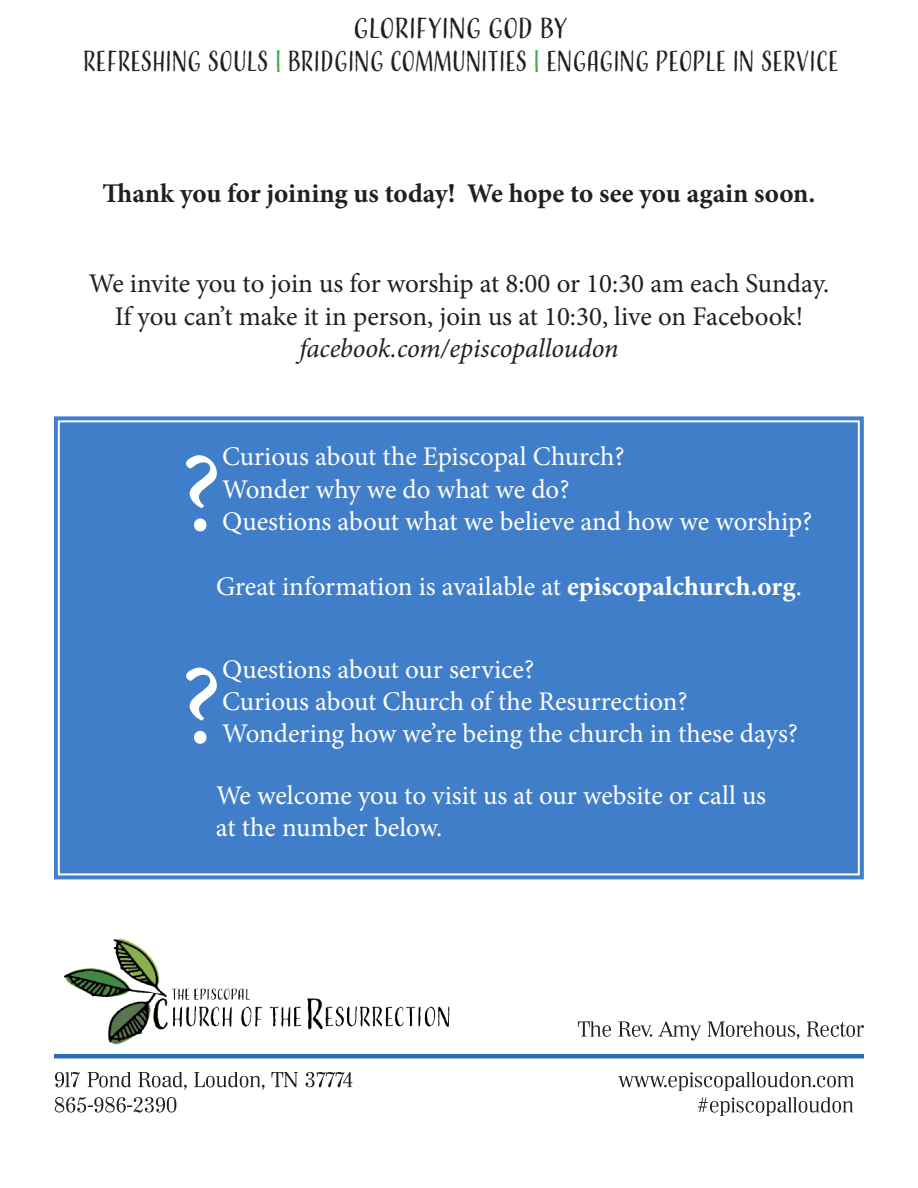
<style>
.page{position:relative;width:918px;height:1188px;background:#fff}
.page>*{position:absolute;margin:0;border:0;box-sizing:border-box;transform-origin:0 0}
.t1{font:112.65px "Minion Pro";color:#fff}
.t2{font:27px "Minion Pro";letter-spacing:-.005em;color:#fff}
.t3{font:27px/32.4px "Minion Pro";letter-spacing:-.005em;color:#231f20;text-align:center}
.t4{font:27px "Adorn Condensed Sans";letter-spacing:-.02em;color:#231f20}
.t5{font:700 27px "Minion Pro";color:#231f20}
.t6{font:27px "Adorn Condensed Sans";letter-spacing:-.02em;color:#231f20;scale:1.1 1}
.s1{color:#40ae49}
.s2{font-style:italic}
.s3{font-weight:700}
</style>
<div class="page">
<div style="left:54px;top:416px;width:810px;height:464px;background:#407ec9"></div>
<div style="left:58px;top:420px;width:802px;height:455px;border:2px solid #fff"></div>
<svg style="left:55px;top:1097px;width:798px;height:19px"></svg>
<svg style="left:55px;top:1072px;width:799px;height:19px"></svg>
<svg style="left:578px;top:1021px;width:286px;height:20px"></svg>
<hr style="left:54px;top:1054px;width:810px;height:4px;background:#296eb7">
<img style="left:63px;top:938px;width:387px;height:107px">
<p class="t6" style="left:353px;top:11px;width:197px">GLORIFYING GOD BY</p>
<p class="t4" style="left:82px;top:44px;width:758px">REFRESHING SOULS <span class="s1">|</span> BRIDGING COMMUNITIES <span class="s1">|</span> ENGAGING PEOPLE IN SERVICE</p>
<p class="t5" style="left:103px;top:175px;width:714px">Thank you for joining us today! We hope to see you again soon.</p>
<p class="t3" style="left:89px;top:268px;width:742px">We invite you to join us for worship at 8:00 or 10:30 am each Sunday.</p>
<p class="t3" style="left:115px;top:300px;width:690px">If you can’t make it in person, join us at 10:30, live on Facebook! <span class="s2">facebook.com/episcopalloudon</span></p>
<p class="t1" style="left:179px;top:419px;width:44px">?</p>
<p class="t2" style="left:222px;top:439px;width:404px">Curious about the Episcopal Church?</p>
<p class="t2" style="left:222px;top:471px;width:349px">Wonder why we do what we do?</p>
<p class="t2" style="left:222px;top:503px;width:592px">Questions about what we believe and how we worship?</p>
<p class="t2" style="left:216px;top:568px;width:587px">Great information is available at <span class="s3">episcopalchurch.org</span>.</p>
<p class="t1" style="left:179px;top:631px;width:44px">?</p>
<p class="t2" style="left:222px;top:651px;width:314px">Questions about our service?</p>
<p class="t2" style="left:222px;top:683px;width:467px">Curious about Church of the Resurrection?</p>
<p class="t2" style="left:222px;top:716px;width:578px">Wondering how we’re being the church in these days?</p>
<p class="t2" style="left:216px;top:777px;width:552px">We welcome you to visit us at our website or call us</p>
<p class="t2" style="left:216px;top:809px;width:228px">at the number below.</p>
</div>
